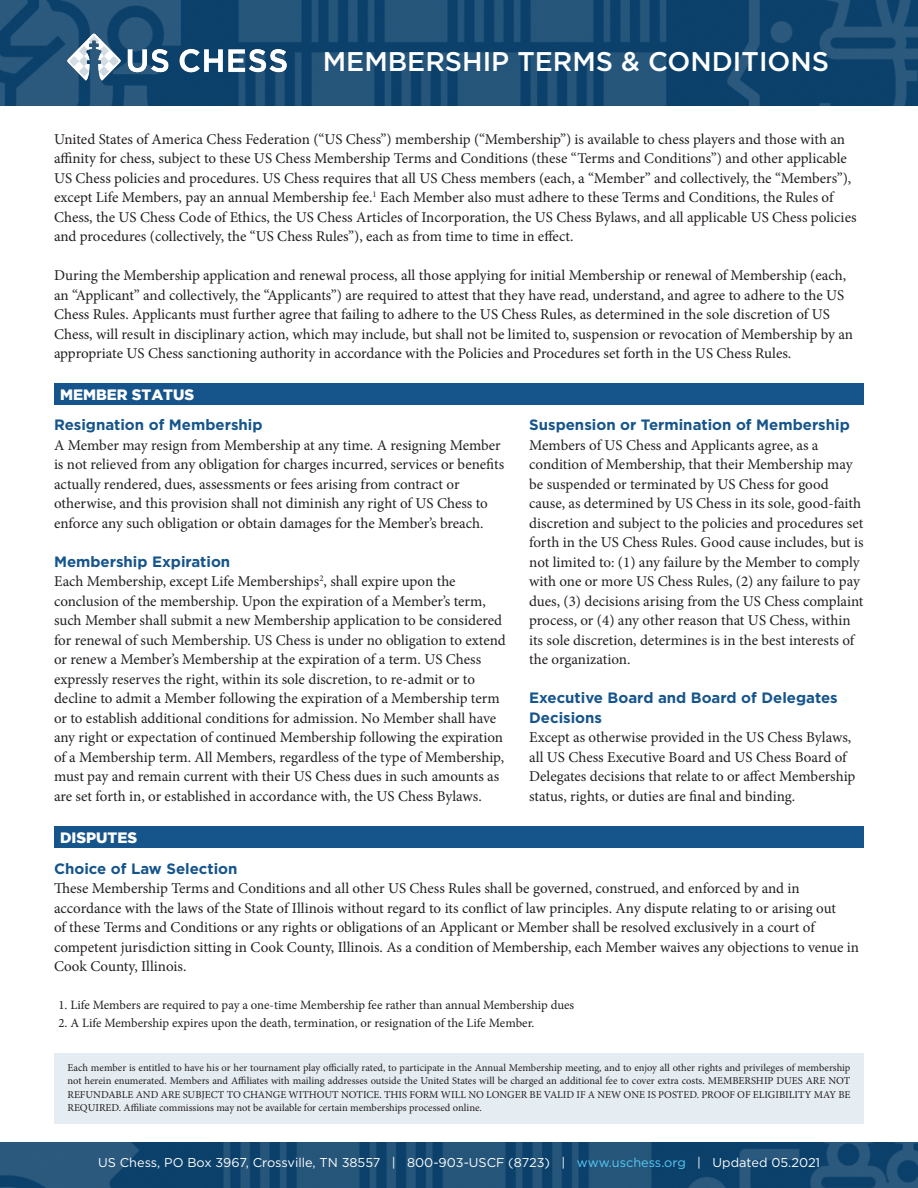
<style>
.page{position:relative;width:918px;height:1188px;background:#fff}
.page>*{position:absolute;margin:0;border:0;box-sizing:border-box;transform-origin:0 0}
.t1{font:500 27px "Gotham";color:#fff}
.t2{font:15px/19.5px "Minion Pro";color:#231f20}
.RESIG{font:700 15px/19.5px "Gotham";color:#16558c}
.t3{font:900 15px "Gotham";color:#fff}
.t4{font:12.75px "Minion Pro";color:#231f20}
.t5{font:12.75px "Gotham";color:#fff}
.t6{font:10.5px/13.5px "Minion Pro";color:#231f20;text-align:justify}
.s1{color:#56cbf5}
</style>
<div class="page">
<img style="left:0;top:0;width:918px;height:106px">
<img style="left:56px;top:33px;width:243px;height:48px">
<div style="left:54px;top:827px;width:810px;height:21px;background:#16558c"></div>
<div style="left:54px;top:384px;width:810px;height:21px;background:#16558c"></div>
<div style="left:54px;top:1054px;width:810px;height:70px;background:#e5ecf2"></div>
<img style="left:0;top:1143px;width:918px;height:45px">
<p class="t1" style="left:323px;top:44px;width:508px">MEMBERSHIP TERMS &amp; CONDITIONS</p>
<p class="t2" style="left:54px;top:129px;width:804px">United States of America Chess Federation (“US Chess”) membership (“Membership”) is available to chess players and those with an affinity for chess, subject to these US Chess Membership Terms and Conditions (these “Terms and Conditions”) and other applicable US Chess policies and procedures. US Chess requires that all US Chess members (each, a “Member” and collectively, the “Members”), except Life Members, pay an annual Membership fee.<sup>1</sup> Each Member also must adhere to these Terms and Conditions, the Rules of Chess, the US Chess Code of Ethics, the US Chess Articles of Incorporation, the US Chess Bylaws, and all applicable US Chess policies and procedures (collectively, the “US Chess Rules”), each as from time to time in effect.</p>
<p class="t2" style="left:54px;top:266px;width:801px">During the Membership application and renewal process, all those applying for initial Membership or renewal of Membership (each, an “Applicant” and collectively, the “Applicants”) are required to attest that they have read, understand, and agree to adhere to the US Chess Rules. Applicants must further agree that failing to adhere to the US Chess Rules, as determined in the sole discretion of US Chess, will result in disciplinary action, which may include, but shall not be limited to, suspension or revocation of Membership by an appropriate US Chess sanctioning authority in accordance with the Policies and Procedures set forth in the US Chess Rules.</p>
<p class="t3" style="left:60px;top:386px;width:136px">MEMBER STATUS</p>
<p class="RESIG" style="left:54px;top:415px;width:210px">Resignation of Membership</p>
<p class="t2" style="left:54px;top:435px;width:452px">A Member may resign from Membership at any time. A resigning Member is not relieved from any obligation for charges incurred, services or benefits actually rendered, dues, assessments or fees arising from contract or otherwise, and this provision shall not diminish any right of US Chess to enforce any such obligation or obtain damages for the Member’s breach.</p>
<p class="RESIG" style="left:54px;top:552px;width:178px">Membership Expiration</p>
<p class="t2" style="left:54px;top:572px;width:453px">Each Membership, except Life Memberships<sup>2</sup>, shall expire upon the conclusion of the membership. Upon the expiration of a Member’s term, such Member shall submit a new Membership application to be considered for renewal of such Membership. US Chess is under no obligation to extend or renew a Member’s Membership at the expiration of a term. US Chess expressly reserves the right, within its sole discretion, to re-admit or to decline to admit a Member following the expiration of a Membership term or to establish additional conditions for admission. No Member shall have any right or expectation of continued Membership following the expiration of a Membership term. All Members, regardless of the type of Membership, must pay and remain current with their US Chess dues in such amounts as are set forth in, or established in accordance with, the US Chess Bylaws.</p>
<p class="RESIG" style="left:529px;top:415px;width:322px">Suspension or Termination of Membership</p>
<p class="t2" style="left:529px;top:435px;width:336px">Members of US Chess and Applicants agree, as a condition of Membership, that their Membership may be suspended or terminated by US Chess for good cause, as determined by US Chess in its sole, good-faith discretion and subject to the policies and procedures set forth in the US Chess Rules. Good cause includes, but is not limited to: (1) any failure by the Member to comply with one or more US Chess Rules, (2) any failure to pay dues, (3) decisions arising from the US Chess complaint process, or (4) any other reason that US Chess, within its sole discretion, determines is in the best interests of the organization.</p>
<p class="RESIG" style="left:529px;top:688px;width:310px">Executive Board and Board of Delegates<br>Decisions</p>
<p class="t2" style="left:529px;top:728px;width:328px">Except as otherwise provided in the US Chess Bylaws, all US Chess Executive Board and US Chess Board of Delegates decisions that relate to or affect Membership status, rights, or duties are final and binding.</p>
<p class="t3" style="left:60px;top:829px;width:79px">DISPUTES</p>
<p class="RESIG" style="left:54px;top:859px;width:185px">Choice of Law Selection</p>
<p class="t2" style="left:54px;top:879px;width:807px">These Membership Terms and Conditions and all other US Chess Rules shall be governed, construed, and enforced by and in accordance with the laws of the State of Illinois without regard to its conflict of law principles. Any dispute relating to or arising out<br>of these Terms and Conditions or any rights or obligations of an Applicant or Member shall be resolved exclusively in a court of competent jurisdiction sitting in Cook County, Illinois. As a condition of Membership, each Member waives any objections to venue in Cook County, Illinois.</p>
<p class="t4" style="left:58px;top:996px;width:517px">1. Life Members are required to pay a one-time Membership fee rather than annual Membership dues</p>
<p class="t4" style="left:58px;top:1014px;width:478px">2. A Life Membership expires upon the death, termination, or resignation of the Life Member.</p>
<p class="t6" style="left:68px;top:1061px;width:785px">Each member is entitled to have his or her tournament play officially rated, to participate in the Annual Membership meeting, and to enjoy all other rights and privileges of membership not herein enumerated. Members and Affiliates with mailing addresses outside the United States will be charged an additional fee to cover extra costs. MEMBERSHIP DUES ARE NOT REFUNDABLE AND ARE SUBJECT TO CHANGE WITHOUT NOTICE. THIS FORM WILL NO LONGER BE VALID IF A NEW ONE IS POSTED. PROOF OF ELIGIBILITY MAY BE REQUIRED. Affiliate commissions may not be available for certain memberships processed online.</p>
<p class="t5" style="left:98px;top:1154px;width:723px">US Chess, PO Box 3967, Crossville, TN 38557 | 800-903-USCF (8723) | <span class="s1">www.uschess.org</span> | Updated 05.2021</p>
</div>
